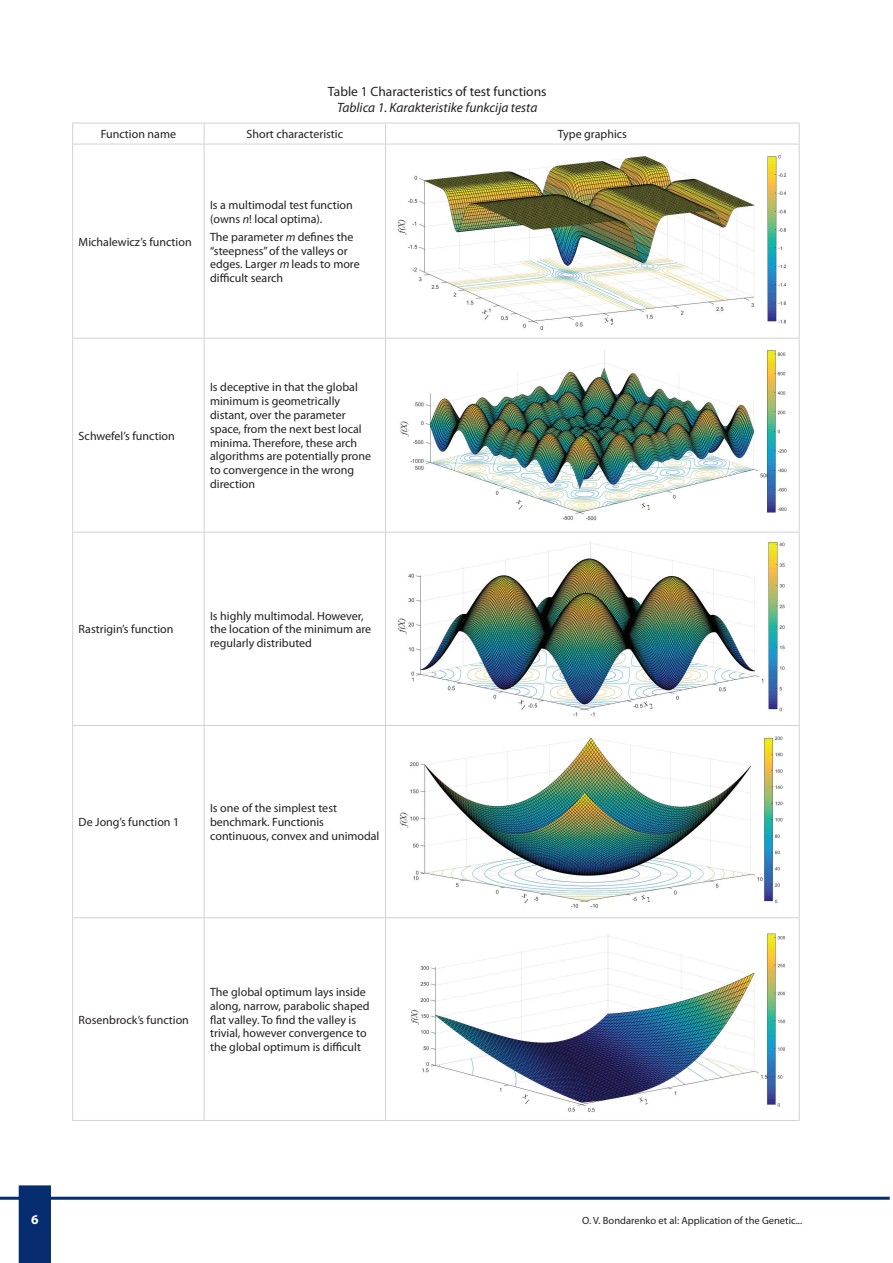
<style>
.page{position:relative;width:893px;height:1263px;background:#fff}
.page>*{position:absolute;margin:0;border:0;box-sizing:border-box;transform-origin:0 0}
.t1{font:13.5px "Myriad Pro";color:#231f20}
.t2{font:italic 13.5px "Myriad Pro";color:#231f20}
.t3{font:700 13.5px "Myriad Pro";color:#fff}
.t4{font:12px/13.8px "Myriad Pro";color:#231f20}
.t5{font:10.5px "Myriad Pro";color:#231f20}
.s1{font-style:italic}
</style>
<div class="page">
<hr style="left:0;top:1197px;width:890px;height:3px;background:#052d6f">
<div style="left:19px;top:1185px;width:32px;height:78px;background:#052d6f"></div>
<hr style="left:72px;top:123px;width:132px;height:1px;background:#d1d2d4">
<svg style="left:72px;top:123px;width:1px;height:21px"></svg>
<hr style="left:204px;top:123px;width:182px;height:1px;background:#d1d2d4">
<svg style="left:204px;top:123px;width:1px;height:21px"></svg>
<hr style="left:386px;top:123px;width:414px;height:1px;background:#d1d2d4">
<svg style="left:385px;top:124px;width:1px;height:20px"></svg>
<svg style="left:799px;top:123px;width:1px;height:21px"></svg>
<hr style="left:72px;top:144px;width:132px;height:1px;background:#d1d2d4">
<hr style="left:72px;top:144px;width:1px;height:194px;background:#d1d2d4">
<hr style="left:204px;top:144px;width:182px;height:1px;background:#d1d2d4">
<hr style="left:204px;top:144px;width:1px;height:194px;background:#d1d2d4">
<hr style="left:386px;top:144px;width:414px;height:1px;background:#d1d2d4">
<hr style="left:385px;top:144px;width:1px;height:194px;background:#d1d2d4">
<hr style="left:799px;top:144px;width:1px;height:194px;background:#d1d2d4">
<hr style="left:72px;top:338px;width:132px;height:1px;background:#d1d2d4">
<hr style="left:72px;top:339px;width:1px;height:193px;background:#d1d2d4">
<hr style="left:204px;top:338px;width:182px;height:1px;background:#d1d2d4">
<hr style="left:204px;top:339px;width:1px;height:193px;background:#d1d2d4">
<hr style="left:386px;top:338px;width:414px;height:1px;background:#d1d2d4">
<hr style="left:385px;top:339px;width:1px;height:193px;background:#d1d2d4">
<hr style="left:799px;top:339px;width:1px;height:193px;background:#d1d2d4">
<hr style="left:72px;top:532px;width:132px;height:1px;background:#d1d2d4">
<hr style="left:72px;top:532px;width:1px;height:193px;background:#d1d2d4">
<hr style="left:204px;top:532px;width:182px;height:1px;background:#d1d2d4">
<hr style="left:204px;top:532px;width:1px;height:193px;background:#d1d2d4">
<hr style="left:386px;top:532px;width:414px;height:1px;background:#d1d2d4">
<hr style="left:385px;top:532px;width:1px;height:193px;background:#d1d2d4">
<hr style="left:799px;top:532px;width:1px;height:193px;background:#d1d2d4">
<hr style="left:72px;top:725px;width:132px;height:1px;background:#d1d2d4">
<hr style="left:72px;top:726px;width:1px;height:191px;background:#d1d2d4">
<hr style="left:204px;top:725px;width:182px;height:1px;background:#d1d2d4">
<hr style="left:204px;top:726px;width:1px;height:191px;background:#d1d2d4">
<hr style="left:386px;top:725px;width:414px;height:1px;background:#d1d2d4">
<hr style="left:385px;top:726px;width:1px;height:191px;background:#d1d2d4">
<hr style="left:799px;top:726px;width:1px;height:191px;background:#d1d2d4">
<hr style="left:72px;top:917px;width:132px;height:1px;background:#d1d2d4">
<hr style="left:72px;top:918px;width:1px;height:202px;background:#d1d2d4">
<hr style="left:204px;top:917px;width:182px;height:1px;background:#d1d2d4">
<hr style="left:204px;top:918px;width:1px;height:202px;background:#d1d2d4">
<hr style="left:386px;top:917px;width:414px;height:1px;background:#d1d2d4">
<hr style="left:385px;top:918px;width:1px;height:202px;background:#d1d2d4">
<hr style="left:799px;top:918px;width:1px;height:202px;background:#d1d2d4">
<hr style="left:72px;top:1120px;width:132px;height:1px;background:#d1d2d4">
<hr style="left:204px;top:1120px;width:182px;height:1px;background:#d1d2d4">
<hr style="left:386px;top:1120px;width:414px;height:1px;background:#d1d2d4">
<img style="left:398px;top:155px;width:388px;height:175px">
<img style="left:400px;top:350px;width:387px;height:171px">
<img style="left:398px;top:542px;width:387px;height:175px">
<img style="left:399px;top:736px;width:384px;height:172px">
<img style="left:411px;top:933px;width:374px;height:179px">
<p class="t1" style="left:328px;top:83px;width:220px">Table 1 Characteristics of test functions</p>
<p class="t2" style="left:337px;top:100px;width:202px">Tablica 1. Karakteristike funkcija testa</p>
<p class="t4" style="left:101px;top:127px;width:77px">Function name</p>
<p class="t4" style="left:247px;top:127px;width:98px">Short characteristic</p>
<p class="t4" style="left:558px;top:127px;width:71px">Type graphics</p>
<p class="t4" style="left:79px;top:234px;width:115px">Michalewicz’s function</p>
<p class="t4" style="left:210px;top:198px;width:144px">Is a multimodal test function (owns <span class="s1">n</span>! local optima).</p>
<p class="t4" style="left:210px;top:230px;width:151px">The parameter <span class="s1">m</span> defines the “steepness” of the valleys or edges. Larger <span class="s1">m</span> leads to more difficult search</p>
<p class="t4" style="left:79px;top:429px;width:98px">Schwefel’s function</p>
<p class="t4" style="left:210px;top:380px;width:163px">Is deceptive in that the global minimum is geometrically distant, over the parameter space, from the next best local minima. Therefore, these arch algorithms are potentially prone to convergence in the wrong direction</p>
<p class="t4" style="left:79px;top:622px;width:96px">Rastrigin’s function</p>
<p class="t4" style="left:210px;top:608px;width:163px">Is highly multimodal. However, the location of the minimum are regularly distributed</p>
<p class="t4" style="left:79px;top:815px;width:102px">De Jong’s function 1</p>
<p class="t4" style="left:210px;top:801px;width:171px">Is one of the simplest test benchmark. Functionis continuous, convex and unimodal</p>
<p class="t4" style="left:79px;top:1012px;width:112px">Rosenbrock’s function</p>
<p class="t4" style="left:210px;top:985px;width:161px">The global optimum lays inside along, narrow, parabolic shaped flat valley. To find the valley is trivial, however convergence to the global optimum is difficult</p>
<p class="t3" style="left:31px;top:1210px;width:9px">6</p>
<p class="t5" style="left:582px;top:1214px;width:221px">O. V. Bondarenko et al: Application of the Genetic...</p>
</div>
